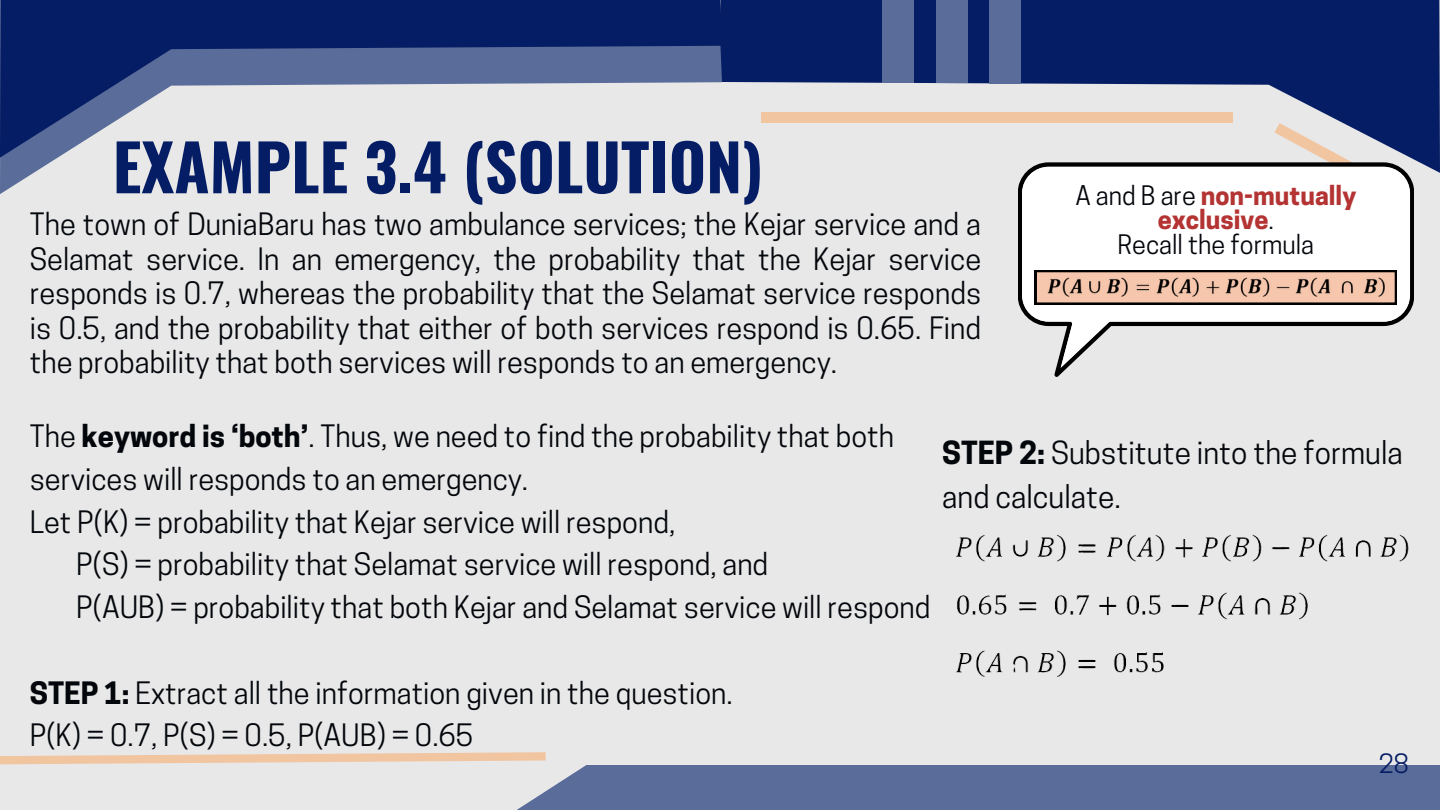
<style>
.page{position:relative;width:1440px;height:810px;background:#e8e8e8}
.page>*{position:absolute;margin:0;border:0;box-sizing:border-box;transform-origin:0 0}
.t1{font:700 64px "Oswald";color:#051d64}
.t2{font:29.9px/44.2px "Cooper Hewitt";color:#03060b}
.t3{font:29px/34.5px "Cooper Hewitt";color:#03060b;text-align:justify}
.t4{font:700 25.3px/24.8px "Cooper Hewitt";color:#b43333;text-align:center}
.t5{font:25.3px "Cooper Hewitt";color:#03060b}
.t6{font:25px "Cooper Hewitt";color:#051d64}
.s1{font-weight:400;color:#03060b}
.s2{font-weight:700}
</style>
<div class="page">
<svg style="left:722px;top:0;width:718px;height:173px;fill:#051d64"></svg>
<svg style="left:0;top:158px;width:57px;height:36px"></svg>
<svg style="left:0;top:0;width:722px;height:158px"></svg>
<svg style="left:1274px;top:123px;width:131px;height:39px"></svg>
<div style="left:761px;top:112px;width:472px;height:11px;background:#f2c5a1"></div>
<div style="left:882px;top:0;width:31px;height:83px;background:#5a6c99"></div>
<div style="left:937px;top:0;width:31px;height:83px;background:#5a6c99"></div>
<div style="left:990px;top:0;width:31px;height:83px;background:#5a6c99"></div>
<svg style="left:0;top:752px;width:546px;height:13px"></svg>
<div style="left:517px;top:765px;width:923px;height:45px;background:#5a6c99"></div>
<svg style="left:1018px;top:162px;width:395px;height:215px"></svg>
<svg style="left:1022px;top:167px;width:388px;height:201px;fill:#fff"></svg>
<svg style="left:1035px;top:270px;width:362px;height:35px;background:#ba9683"></svg>
<img style="left:956px;top:534px;width:453px;height:143px">
<p class="t1" style="left:113px;top:117px;width:652px">EXAMPLE 3.4 (SOLUTION)</p>
<p class="t3" style="left:30px;top:211px;width:953px">The town of DuniaBaru has two ambulance services; the Kejar service and a Selamat service. In an emergency, the probability that the Kejar service responds is 0.7, whereas the probability that the Selamat service responds is 0.5, and the probability that either of both services respond is 0.65. Find the probability that both services will responds to an emergency.</p>
<h1 class="t4" style="left:1075px;top:186px;width:282px"><span class="s1">A and B are</span> non-mutually exclusive<span class="s1">.</span></h1>
<p class="t5" style="left:1118px;top:235px;width:198px">Recall the formula</p>
<h2 class="t3" style="left:30px;top:423px;width:866px">The <span class="s2">keyword is ‘both’</span>. Thus, we need to find the probability that both</h2>
<h2 class="t3" style="left:30px;top:465px;width:500px">services will responds to an emergency.</h2>
<h2 class="t3" style="left:30px;top:508px;width:647px">Let P(K) = probability that Kejar service will respond,</h2>
<h2 class="t3" style="left:76px;top:551px;width:694px">P(S) = probability that Selamat service will respond, and</h2>
<h2 class="t3" style="left:76px;top:594px;width:856px">P(AUB) = probability that both Kejar and Selamat service will respond</h2>
<h2 class="t2" style="left:942px;top:434px;width:462px"><span class="s2">STEP 2:</span> Substitute into the formula and calculate.</h2>
<h2 class="t3" style="left:30px;top:675px;width:705px;line-height:42.8px"><span class="s2">STEP 1:</span> Extract all the information given in the question.<br>P(K) = 0.7, P(S) = 0.5, P(AUB) = 0.65</h2>
<h2 class="t6" style="left:1379px;top:754px;width:31px">28</h2>
</div>
